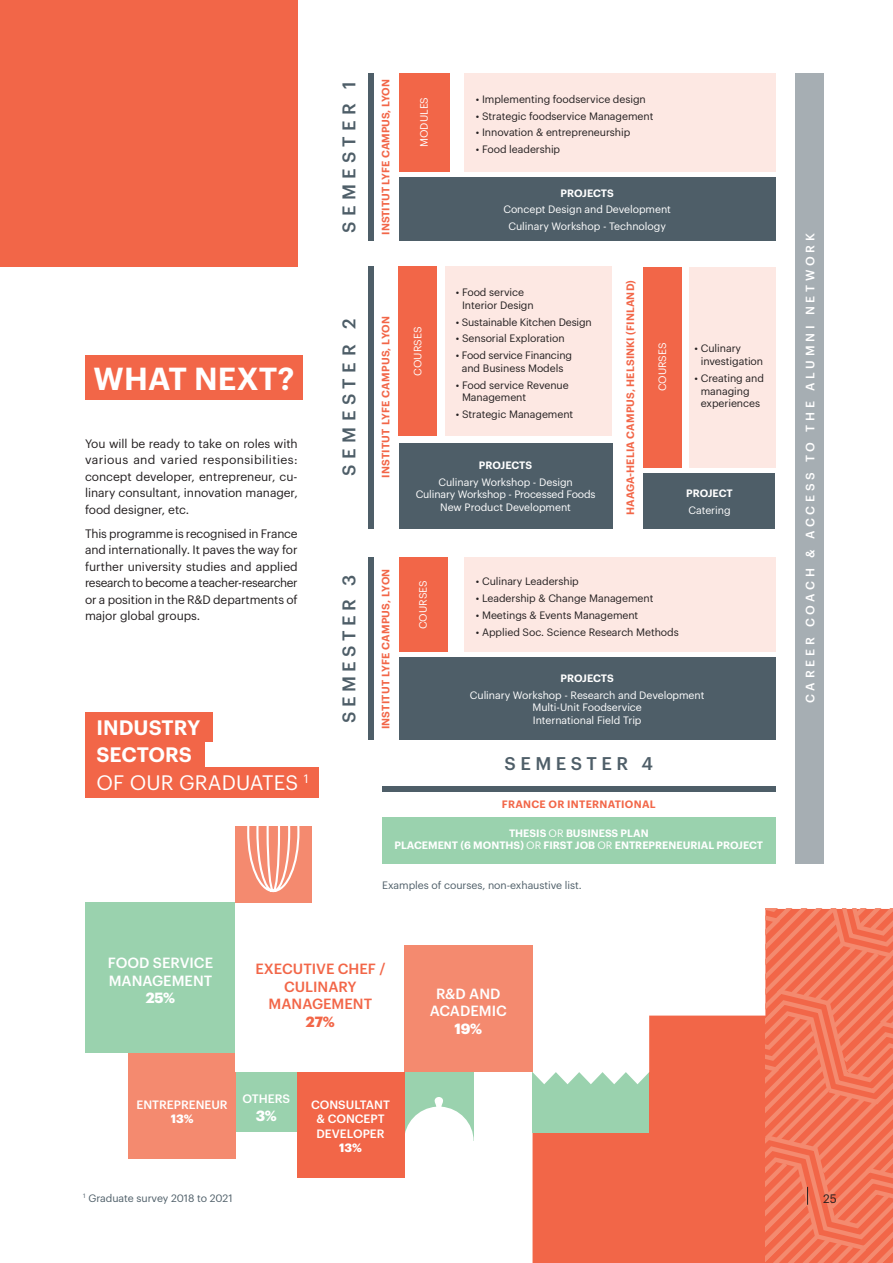
<style>
.page{position:relative;width:893px;height:1263px;background:#fff}
.page>*{position:absolute;margin:0;border:0;box-sizing:border-box;transform-origin:0 0}
.t1{font:600 31.2px "Graphik";letter-spacing:.005em;color:#fff}
.t2{font:600 20.4px "Graphik";letter-spacing:.005em;color:#fff}
.t3{font:20.4px "Graphik";letter-spacing:.005em;color:#fff}
.t4{font:500 18px "Graphik";letter-spacing:.26em;color:#4e5e68}
.t5{font:500 18px "Graphik";letter-spacing:.29em;color:#4e5e68}
.t6{font:500 18px "Graphik";letter-spacing:.31em;color:#4e5e68}
.TEXTE_COURANT{font:500 14.55px/17.4px "Graphik";color:#fff;text-align:center}
.TEXTE_COURANT-2{font:500 14.55px "Graphik";color:#f26648}
.TEXTE_COURANT-3{font:700 14.55px "Graphik";color:#fff}
.TEXTE_COURANT-4{font:700 14.55px "Graphik";color:#f26648}
.TEXTE_COURANT-5{font:12px/16.5px "Graphik";letter-spacing:-.005em;color:#231f20;text-align:justify}
.TEXTE_COURANT-6{font:500 12px "Graphik";letter-spacing:.31em;color:#fff}
.TEXTE_COURANT-7{font:500 11.85px "Graphik";color:#fff}
.TEXTE_COURANT-8{font:700 11.85px "Graphik";color:#fff}
.TEXTE_COURANT-9{font:10.5px/12.6px "Graphik";letter-spacing:-.005em;color:#231f20}
.TEXTE_COURANT-10{font:10.5px "Graphik";letter-spacing:-.005em;color:#fff}
.t7{font:600 10.5px "Graphik";letter-spacing:.01em;color:#f26648}
.TEXTE_COURANT-11{font:600 10.5px "Graphik";color:#fff}
.TEXTE_COURANT-12{font:10.5px "Graphik";letter-spacing:-.005em;color:#4e5e68}
.s1{font-weight:400}
</style>
<div class="page">
<div style="left:235px;top:1072px;width:62px;height:59px;background:#9ad2ae"></div>
<div style="left:404px;top:1072px;width:70px;height:68px;background:#9ad2ae"></div>
<svg style="left:404px;top:1097px;width:70px;height:44px"></svg>
<div style="left:0;top:0;width:298px;height:950px;background:#f26648"></div>
<div style="left:0;top:267px;width:319px;height:684px;background:#fff"></div>
<div style="left:85px;top:355px;width:218px;height:45px;background:#f26648"></div>
<div style="left:85px;top:902px;width:151px;height:151px;background:#9ad2ae"></div>
<div style="left:129px;top:1053px;width:107px;height:106px;background:#f48a6f"></div>
<div style="left:297px;top:1072px;width:107px;height:106px;background:#f26648"></div>
<div style="left:382px;top:817px;width:393px;height:47px;background:#9ad2ae"></div>
<div style="left:399px;top:73px;width:51px;height:98px;background:#f26648"></div>
<div style="left:399px;top:558px;width:49px;height:94px;background:#f26648"></div>
<div style="left:464px;top:73px;width:311px;height:98px;background:#fde8e3"></div>
<div style="left:464px;top:558px;width:311px;height:94px;background:#fde8e3"></div>
<div style="left:399px;top:177px;width:376px;height:64px;background:#4e5e68"></div>
<div style="left:399px;top:657px;width:376px;height:83px;background:#4e5e68"></div>
<div style="left:399px;top:443px;width:213px;height:86px;background:#4e5e68"></div>
<div style="left:643px;top:473px;width:132px;height:56px;background:#4e5e68"></div>
<div style="left:368px;top:73px;width:6px;height:168px;background:#4e5e68"></div>
<div style="left:368px;top:558px;width:6px;height:182px;background:#4e5e68"></div>
<div style="left:382px;top:786px;width:393px;height:6px;background:#4e5e68"></div>
<div style="left:399px;top:267px;width:38px;height:169px;background:#f26648"></div>
<div style="left:643px;top:267px;width:39px;height:200px;background:#f26648"></div>
<div style="left:445px;top:267px;width:167px;height:169px;background:#fde8e3"></div>
<div style="left:689px;top:267px;width:86px;height:200px;background:#fde8e3"></div>
<div style="left:368px;top:266px;width:6px;height:263px;background:#4e5e68"></div>
<div style="left:794px;top:73px;width:29px;height:790px;background:#a6aeb3"></div>
<div style="left:236px;top:826px;width:76px;height:76px;background:#f48a6f"></div>
<svg style="left:247px;top:826px;width:53px;height:67px"></svg>
<div style="left:533px;top:1015px;width:232px;height:248px;background:#f26648"></div>
<div style="left:533px;top:1012px;width:116px;height:121px;background:#9ad2ae"></div>
<svg style="left:533px;top:1012px;width:116px;height:72px;background:#f6fbf8"></svg>
<div style="left:85px;top:739px;width:119px;height:30px;background:#f26648"></div>
<div style="left:85px;top:767px;width:234px;height:31px;background:#f26648"></div>
<div style="left:85px;top:712px;width:128px;height:30px;background:#f26648"></div>
<div style="left:404px;top:945px;width:129px;height:127px;background:#f48a6f"></div>
<svg style="left:765px;top:909px;width:128px;height:354px;background:#f27559"></svg>
<p class="t1" style="left:94px;top:354px;width:202px">WHAT NEXT?</p>
<p class="TEXTE_COURANT-5" style="left:85px;top:434px;width:214px">You will be ready to take on roles with various and varied responsibilities: concept developer, entrepreneur, cu&shy;linary consultant, innovation manager, food designer, etc.</p>
<p class="TEXTE_COURANT-5" style="left:85px;top:524px;width:214px">This programme is recognised in France and internationally. It paves the way for further university studies and applied research to become a teacher-researcher or a position in the R&amp;D departments of major global groups.</p>
<p class="t2" style="left:96px;top:712px;width:106px">INDUSTRY</p>
<p class="t2" style="left:96px;top:739px;width:97px">SECTORS</p>
<p class="t3" style="left:96px;top:767px;width:214px">OF OUR GRADUATES <sup>1</sup></p>
<p class="t5" style="left:335px;top:233px;width:153px;rotate:-90deg">SEMESTER 1</p>
<p class="t6" style="left:335px;top:476px;width:159px;rotate:-90deg">SEMESTER 2</p>
<p class="t4" style="left:335px;top:723px;width:150px;rotate:-90deg">SEMESTER 3</p>
<p class="t7" style="left:377px;top:235px;width:157px;rotate:-90deg">INSTITUT LYFE CAMPUS, LYON</p>
<p class="t7" style="left:377px;top:478px;width:163px;rotate:-90deg">INSTITUT LYFE CAMPUS, LYON</p>
<p class="t7" style="left:377px;top:729px;width:162px;rotate:-90deg">INSTITUT LYFE CAMPUS, LYON</p>
<p class="TEXTE_COURANT-10" style="left:416px;top:147px;width:52px;rotate:-90deg">MODULES</p>
<p class="TEXTE_COURANT-9" style="left:476px;top:92px;width:171px">• Implementing foodservice design</p>
<p class="TEXTE_COURANT-9" style="left:476px;top:108px;width:179px">• Strategic foodservice Management</p>
<p class="TEXTE_COURANT-9" style="left:476px;top:125px;width:156px">• Innovation &amp; entrepreneurship</p>
<p class="TEXTE_COURANT-9" style="left:476px;top:142px;width:86px">• Food leadership</p>
<p class="TEXTE_COURANT-11" style="left:560px;top:185px;width:55px">PROJECTS</p>
<p class="TEXTE_COURANT-10" style="left:503px;top:202px;width:169px">Concept Design and Development</p>
<p class="TEXTE_COURANT-10" style="left:508px;top:218px;width:159px">Culinary Workshop - Technology</p>
<p class="TEXTE_COURANT-10" style="left:410px;top:376px;width:50px;rotate:-90deg">COURSES</p>
<p class="TEXTE_COURANT-9" style="left:462px;top:285px;width:73px;text-indent:-6px">• Food service<br>Interior Design</p>
<p class="TEXTE_COURANT-9" style="left:456px;top:315px;width:137px">• Sustainable Kitchen Design</p>
<p class="TEXTE_COURANT-9" style="left:456px;top:331px;width:110px">• Sensorial Exploration</p>
<p class="TEXTE_COURANT-9" style="left:456px;top:348px;width:118px;text-align:center">• Food service Financing and Business Models</p>
<p class="TEXTE_COURANT-9" style="left:462px;top:378px;width:108px;text-indent:-6px">• Food service Revenue<br>Management</p>
<p class="TEXTE_COURANT-9" style="left:456px;top:407px;width:119px">• Strategic Management</p>
<p class="TEXTE_COURANT-11" style="left:479px;top:457px;width:55px">PROJECTS</p>
<p class="TEXTE_COURANT-10" style="left:438px;top:474px;width:136px">Culinary Workshop - Design</p>
<p class="TEXTE_COURANT-10" style="left:416px;top:487px;width:181px">Culinary Workshop - Processed Foods</p>
<p class="TEXTE_COURANT-10" style="left:440px;top:499px;width:132px">New Product Development</p>
<p class="t7" style="left:622px;top:515px;width:236px;rotate:-90deg">HAAGA-HELIA CAMPUS, HELSINKI (FINLAND)</p>
<p class="TEXTE_COURANT-10" style="left:654px;top:391px;width:50px;rotate:-90deg">COURSES</p>
<p class="TEXTE_COURANT-9" style="left:701px;top:341px;width:64px;text-indent:-6px">• Culinary investigation</p>
<p class="TEXTE_COURANT-9" style="left:701px;top:371px;width:65px;text-indent:-6px">• Creating and managing experiences</p>
<p class="TEXTE_COURANT-11" style="left:686px;top:485px;width:48px">PROJECT</p>
<p class="TEXTE_COURANT-10" style="left:688px;top:502px;width:44px">Catering</p>
<p class="TEXTE_COURANT-10" style="left:415px;top:629px;width:50px;rotate:-90deg">COURSES</p>
<p class="TEXTE_COURANT-9" style="left:476px;top:574px;width:104px">• Culinary Leadership</p>
<p class="TEXTE_COURANT-9" style="left:476px;top:591px;width:179px">• Leadership &amp; Change Management</p>
<p class="TEXTE_COURANT-9" style="left:476px;top:608px;width:164px">• Meetings &amp; Events Management</p>
<p class="TEXTE_COURANT-9" style="left:476px;top:625px;width:204px">• Applied Soc. Science Research Methods</p>
<p class="TEXTE_COURANT-11" style="left:560px;top:670px;width:55px">PROJECTS</p>
<p class="TEXTE_COURANT-10" style="left:470px;top:687px;width:236px">Culinary Workshop - Research and Development</p>
<p class="TEXTE_COURANT-10" style="left:532px;top:700px;width:111px">Multi-Unit Foodservice</p>
<p class="TEXTE_COURANT-10" style="left:533px;top:712px;width:110px">International Field Trip</p>
<p class="t4" style="left:504px;top:750px;width:150px">SEMESTER 4</p>
<p class="t7" style="left:502px;top:796px;width:155px">FRANCE OR INTERNATIONAL</p>
<p class="TEXTE_COURANT-11" style="left:509px;top:825px;width:141px">THESIS <span class="s1">OR</span> BUSINESS PLAN</p>
<p class="TEXTE_COURANT-11" style="left:394px;top:838px;width:370px">PLACEMENT (6 MONTHS) <span class="s1">OR</span> FIRST JOB <span class="s1">OR</span> ENTREPRENEURIAL PROJECT</p>
<p class="TEXTE_COURANT-12" style="left:382px;top:878px;width:201px">Examples of courses, non-exhaustive list.</p>
<p class="TEXTE_COURANT" style="left:108px;top:953px;width:107px">FOOD SERVICE</p>
<p class="TEXTE_COURANT" style="left:109px;top:970px;width:105px">MANAGEMENT</p>
<p class="TEXTE_COURANT-3" style="left:146px;top:986px;width:31px">25%</p>
<p class="TEXTE_COURANT-2" style="left:255px;top:958px;width:131px">EXECUTIVE CHEF /</p>
<p class="TEXTE_COURANT-2" style="left:284px;top:975px;width:74px">CULINARY</p>
<p class="TEXTE_COURANT-2" style="left:269px;top:993px;width:105px">MANAGEMENT</p>
<p class="TEXTE_COURANT-4" style="left:306px;top:1010px;width:31px">27%</p>
<p class="TEXTE_COURANT-7" style="left:137px;top:1095px;width:93px">ENTREPRENEUR</p>
<p class="TEXTE_COURANT-8" style="left:171px;top:1109px;width:24px">13%</p>
<p class="TEXTE_COURANT-6" style="left:242px;top:1090px;width:49px">OTHERS</p>
<p class="TEXTE_COURANT-3" style="left:256px;top:1104px;width:23px">3%</p>
<p class="TEXTE_COURANT-12" style="left:83px;top:1190px;width:151px"><sup>1</sup> Graduate survey 2018 to 2021</p>
<p class="TEXTE_COURANT-7" style="left:311px;top:1096px;width:80px">CONSULTANT</p>
<p class="TEXTE_COURANT-7" style="left:316px;top:1110px;width:70px">&amp; CONCEPT</p>
<p class="TEXTE_COURANT-7" style="left:317px;top:1124px;width:70px">DEVELOPER</p>
<p class="TEXTE_COURANT-8" style="left:339px;top:1138px;width:24px">13%</p>
<p class="TEXTE_COURANT" style="left:430px;top:983px;width:79px">R&amp;D AND<br>ACADEMIC</p>
<p class="TEXTE_COURANT-3" style="left:454px;top:1017px;width:29px">19%</p>
<p class="TEXTE_COURANT-6" style="left:801px;top:703px;width:471px;rotate:-90deg">CAREER COACH &amp; ACCESS TO THE ALUMNI NETWORK</p>
<p class="TEXTE_COURANT-5" style="left:823px;top:1190px;width:15px">25</p>
</div>
